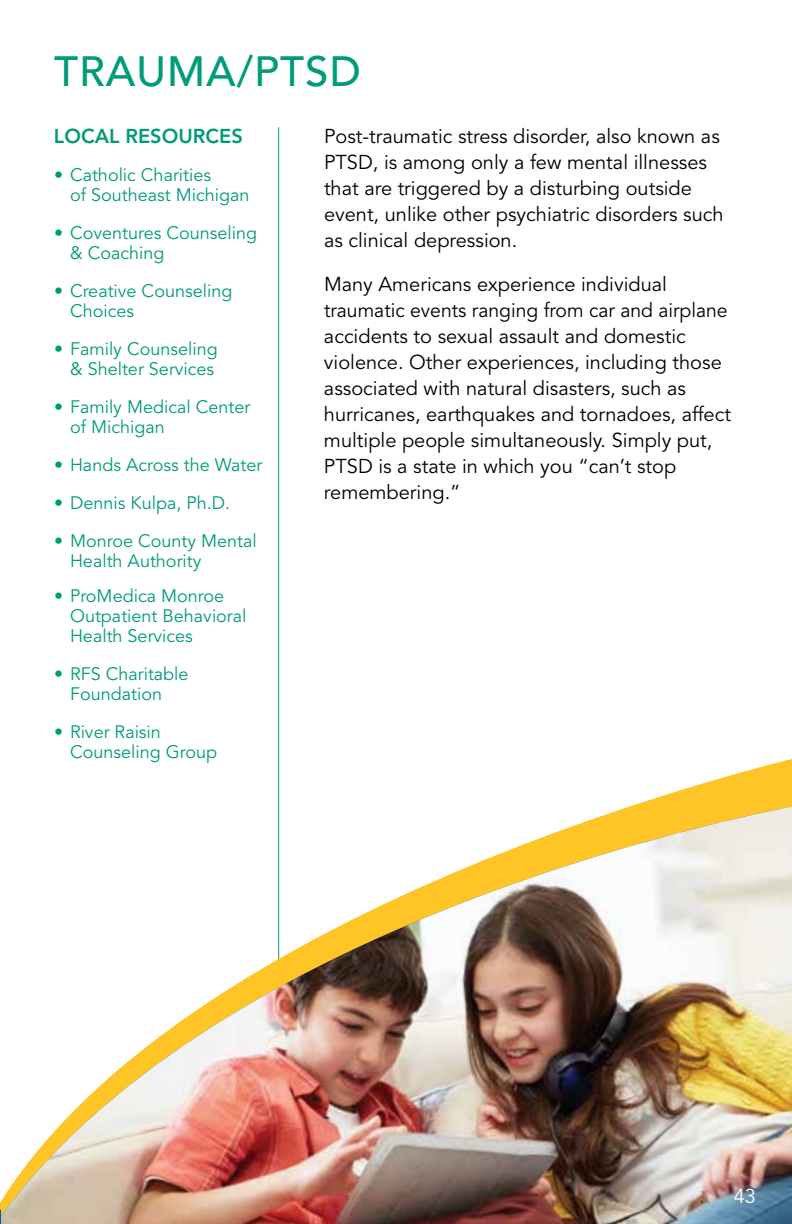
<style>
.page{position:relative;width:792px;height:1224px;background:#fff}
.page>*{position:absolute;margin:0;border:0;box-sizing:border-box;transform-origin:0 0}
.t1{font:500 42px "Avenir";letter-spacing:.025em;color:#009b7a}
.t2{font:20px/26px "Avenir";color:#000}
.t3{font:800 20px "Avenir";color:#009b7a}
.t4{font:20px "Avenir";color:#fff}
.t5{font:18px/20px "Avenir";color:#009b7a}
</style>
<div class="page">
<hr style="left:278px;top:127px;width:1px;height:841px;background:#009b7a">
<svg style="left:278px;top:755px;width:514px;height:48px"></svg>
<img style="left:1px;top:807px;width:791px;height:417px">
<svg style="left:0;top:1201px;width:1px;height:23px"></svg>
<h1 class="t1" style="left:54px;top:47px;width:308px">TRAUMA/PTSD</h1>
<p class="t3" style="left:54px;top:124px;width:190px">LOCAL RESOURCES</p>
<p class="t5" style="left:70px;top:165px;width:181px;text-indent:-16px">• Catholic Charities<br>of Southeast Michigan</p>
<p class="t5" style="left:70px;top:223px;width:189px;text-indent:-16px">• Coventures Counseling &amp; Coaching</p>
<p class="t5" style="left:70px;top:281px;width:164px;text-indent:-16px">• Creative Counseling<br>Choices</p>
<p class="t5" style="left:54px;top:339px;width:165px;text-align:right">• Family Counseling &amp; Shelter Services</p>
<p class="t5" style="left:70px;top:397px;width:182px;text-indent:-16px">• Family Medical Center of Michigan</p>
<p class="t5" style="left:54px;top:455px;width:210px">• Hands Across the Water</p>
<p class="t5" style="left:54px;top:493px;width:178px">• Dennis Kulpa, Ph.D.</p>
<p class="t5" style="left:70px;top:531px;width:188px;text-indent:-16px">• Monroe County Mental<br>Health Authority</p>
<p class="t5" style="left:70px;top:587px;width:178px;text-indent:-16px">• ProMedica Monroe<br>Outpatient Behavioral<br>Health Services</p>
<p class="t5" style="left:54px;top:665px;width:136px;text-align:center">• RFS Charitable<br>Foundation</p>
<p class="t5" style="left:70px;top:723px;width:149px;text-indent:-16px">• River Raisin<br>Counseling Group</p>
<p class="t2" style="left:324px;top:123px;width:401px">Post-traumatic stress disorder, also known as PTSD, is among only a few mental illnesses that are triggered by a disturbing outside event, unlike other psychiatric disorders such as clinical depression.</p>
<p class="t2" style="left:324px;top:271px;width:409px">Many Americans experience individual traumatic events ranging from car and airplane accidents to sexual assault and domestic violence. Other experiences, including those associated with natural disasters, such as hurricanes, earthquakes and tornadoes, affect multiple people simultaneously. Simply put, PTSD is a state in which you “can’t stop remembering.”</p>
<p class="t4" style="left:734px;top:1185px;width:24px">43</p>
</div>
